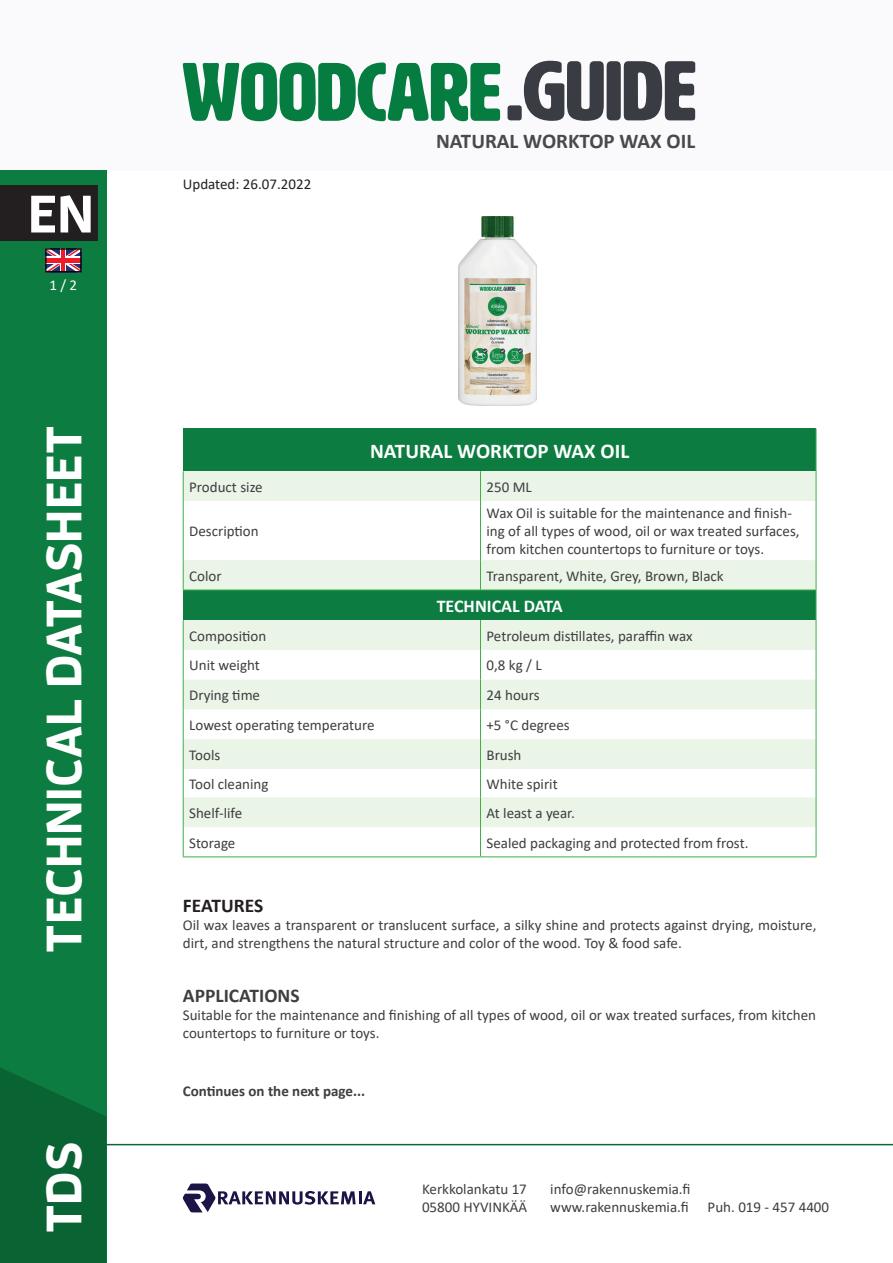
<style>
.page{position:relative;width:893px;height:1263px;background:#fff}
.page>*{position:absolute;margin:0;border:0;box-sizing:border-box;transform-origin:0 0}
.t1{font:700 52.5px "Enzo OT";color:#fff}
.t2{font:700 49.5px "Enzo OT";color:#fff}
.t3{font:700 21px "Calibri";color:#48484e}
.t4{font:700 21px "Calibri";color:#fff}
.t5{font:700 19.5px "Calibri";color:#3e3e3f}
.t6{font:700 19.5px "Calibri";color:#231f20}
.t7{font:700 18px "Calibri";color:#fff}
.t8{font:15px/18px "Calibri";color:#3e3e3f}
.t9{font:700 15px "Calibri";color:#3e3e3f}
.t10{font:15px "Calibri";color:#231f20}
.t11{font:15px "Calibri";color:#fff}
</style>
<div class="page">
<div style="left:0;top:0;width:893px;height:170px;background:#faf9fb"></div>
<div style="left:0;top:170px;width:106px;height:1093px;background:#0c7c41"></div>
<svg style="left:0;top:1068px;width:106px;height:195px;background:#0a6634"></svg>
<div style="left:507px;top:105px;width:15px;height:15px;background:#393c42;border-radius:4px"></div>
<svg style="left:524px;top:61px;width:171px;height:60px"></svg>
<svg style="left:183px;top:63px;width:317px;height:58px"></svg>
<hr style="left:106px;top:1144px;width:787px;height:1px;background:#0d6434">
<div style="left:0;top:186px;width:98px;height:55px;background:#231f20"></div>
<svg style="left:182px;top:1183px;width:193px;height:29px"></svg>
<svg style="left:45px;top:248px;width:37px;height:24px"></svg>
<img style="left:458px;top:217px;width:79px;height:189px">
<div style="left:183px;top:590px;width:633px;height:30px;background:#0c7c41"></div>
<svg style="left:184px;top:620px;width:632px;height:207px;fill:#eaf4e7"></svg>
<hr style="left:816px;top:590px;width:1px;height:30px;background:#40ae49">
<hr style="left:183px;top:620px;width:1px;height:30px;background:#40ae49">
<hr style="left:480px;top:620px;width:1px;height:30px;background:#40ae49">
<hr style="left:816px;top:620px;width:1px;height:30px;background:#40ae49">
<hr style="left:183px;top:650px;width:1px;height:30px;background:#40ae49">
<hr style="left:480px;top:650px;width:1px;height:30px;background:#40ae49">
<hr style="left:816px;top:650px;width:1px;height:30px;background:#40ae49">
<svg style="left:183px;top:680px;width:1px;height:29px"></svg>
<svg style="left:480px;top:680px;width:1px;height:29px"></svg>
<svg style="left:816px;top:680px;width:1px;height:29px"></svg>
<hr style="left:183px;top:709px;width:1px;height:30px;background:#40ae49">
<hr style="left:480px;top:709px;width:1px;height:30px;background:#40ae49">
<hr style="left:816px;top:709px;width:1px;height:30px;background:#40ae49">
<hr style="left:183px;top:739px;width:1px;height:30px;background:#40ae49">
<hr style="left:480px;top:739px;width:1px;height:30px;background:#40ae49">
<hr style="left:816px;top:739px;width:1px;height:30px;background:#40ae49">
<svg style="left:183px;top:769px;width:1px;height:28px"></svg>
<svg style="left:480px;top:769px;width:1px;height:28px"></svg>
<svg style="left:816px;top:769px;width:1px;height:28px"></svg>
<hr style="left:480px;top:797px;width:1px;height:30px;background:#40ae49">
<svg style="left:183px;top:827px;width:1px;height:29px"></svg>
<svg style="left:480px;top:827px;width:1px;height:29px"></svg>
<svg style="left:816px;top:827px;width:1px;height:29px"></svg>
<hr style="left:183px;top:856px;width:297px;height:1px;background:#40ae49">
<hr style="left:480px;top:856px;width:336px;height:1px;background:#40ae49">
<hr style="left:183px;top:797px;width:1px;height:30px;background:#40ae49">
<hr style="left:816px;top:797px;width:1px;height:30px;background:#40ae49">
<div style="left:183px;top:429px;width:633px;height:42px;background:#0c7c41"></div>
<svg style="left:184px;top:471px;width:632px;height:119px;fill:#eef6ec"></svg>
<hr style="left:816px;top:429px;width:1px;height:42px;background:#40ae49">
<hr style="left:183px;top:471px;width:1px;height:30px;background:#40ae49">
<hr style="left:480px;top:471px;width:1px;height:30px;background:#40ae49">
<hr style="left:816px;top:471px;width:1px;height:30px;background:#40ae49">
<hr style="left:183px;top:501px;width:1px;height:59px;background:#40ae49">
<hr style="left:480px;top:501px;width:1px;height:59px;background:#40ae49">
<hr style="left:816px;top:501px;width:1px;height:59px;background:#40ae49">
<hr style="left:183px;top:560px;width:1px;height:30px;background:#40ae49">
<hr style="left:480px;top:560px;width:1px;height:30px;background:#40ae49">
<hr style="left:816px;top:560px;width:1px;height:30px;background:#40ae49">
<hr style="left:183px;top:590px;width:297px;height:1px;background:#40ae49">
<hr style="left:480px;top:590px;width:336px;height:1px;background:#40ae49">
<h1 class="t1" style="left:28px;top:181px;width:67px">EN</h1>
<p class="t11" style="left:49px;top:275px;width:29px">1 / 2</p>
<h2 class="t2" style="left:33px;top:952px;width:528px;rotate:-90deg">TECHNICAL DATASHEET</h2>
<h2 class="t2" style="left:33px;top:1233px;width:93px;rotate:-90deg">TDS</h2>
<p class="t10" style="left:183px;top:173px;width:130px">Updated: 26.07.2022</p>
<h3 class="t3" style="left:436px;top:126px;width:261px">NATURAL WORKTOP WAX OIL</h3>
<h3 class="t4" style="left:370px;top:436px;width:261px">NATURAL WORKTOP WAX OIL</h3>
<p class="t8" style="left:189px;top:477px;width:75px">Product size</p>
<p class="t8" style="left:486px;top:477px;width:47px">250 ML</p>
<p class="t8" style="left:189px;top:522px;width:71px">Description</p>
<p class="t8" style="left:486px;top:504px;width:315px">Wax Oil is suitable for the maintenance and finish&shy;ing of all types of wood, oil or wax treated surfaces, from kitchen countertops to furniture or toys.</p>
<p class="t8" style="left:189px;top:566px;width:34px">Color</p>
<p class="t8" style="left:486px;top:566px;width:239px">Transparent, White, Grey, Brown, Black</p>
<p class="t7" style="left:437px;top:593px;width:127px">TECHNICAL DATA</p>
<p class="t8" style="left:189px;top:626px;width:79px">Composition</p>
<p class="t8" style="left:486px;top:626px;width:208px">Petroleum distillates, paraffin wax</p>
<p class="t8" style="left:189px;top:656px;width:72px">Unit weight</p>
<p class="t8" style="left:486px;top:656px;width:57px">0,8 kg / L</p>
<p class="t8" style="left:189px;top:686px;width:72px">Drying time</p>
<p class="t8" style="left:486px;top:686px;width:55px">24 hours</p>
<p class="t8" style="left:189px;top:715px;width:187px">Lowest operating temperature</p>
<p class="t8" style="left:486px;top:715px;width:85px">+5 °C degrees</p>
<p class="t8" style="left:189px;top:745px;width:33px">Tools</p>
<p class="t8" style="left:486px;top:745px;width:37px">Brush</p>
<p class="t8" style="left:189px;top:774px;width:81px">Tool cleaning</p>
<p class="t8" style="left:486px;top:774px;width:73px">White spirit</p>
<p class="t8" style="left:189px;top:803px;width:55px">Shelf-life</p>
<p class="t8" style="left:486px;top:803px;width:90px">At least a year.</p>
<p class="t8" style="left:189px;top:833px;width:48px">Storage</p>
<p class="t8" style="left:486px;top:833px;width:263px">Sealed packaging and protected from frost.</p>
<h3 class="t6" style="left:183px;top:892px;width:82px">FEATURES</h3>
<p class="t8" style="left:183px;top:915px;width:635px">Oil wax leaves a transparent or translucent surface, a silky shine and protects against drying, moisture, dirt, and strengthens the natural structure and color of the wood. Toy &amp; food safe.</p>
<h3 class="t5" style="left:183px;top:982px;width:118px">APPLICATIONS</h3>
<p class="t8" style="left:183px;top:1005px;width:635px">Suitable for the maintenance and finishing of all types of wood, oil or wax treated surfaces, from kitchen countertops to furniture or toys.</p>
<p class="t9" style="left:183px;top:1080px;width:184px">Continues on the next page...</p>
<p class="t8" style="left:422px;top:1180px;width:107px">Kerkkolankatu 17<br>05800 HYVINKÄÄ</p>
<p class="t8" style="left:550px;top:1180px;width:142px">info@rakennuskemia.fi www.rakennuskemia.fi</p>
<p class="t8" style="left:708px;top:1198px;width:123px">Puh. 019 - 457 4400</p>
</div>
